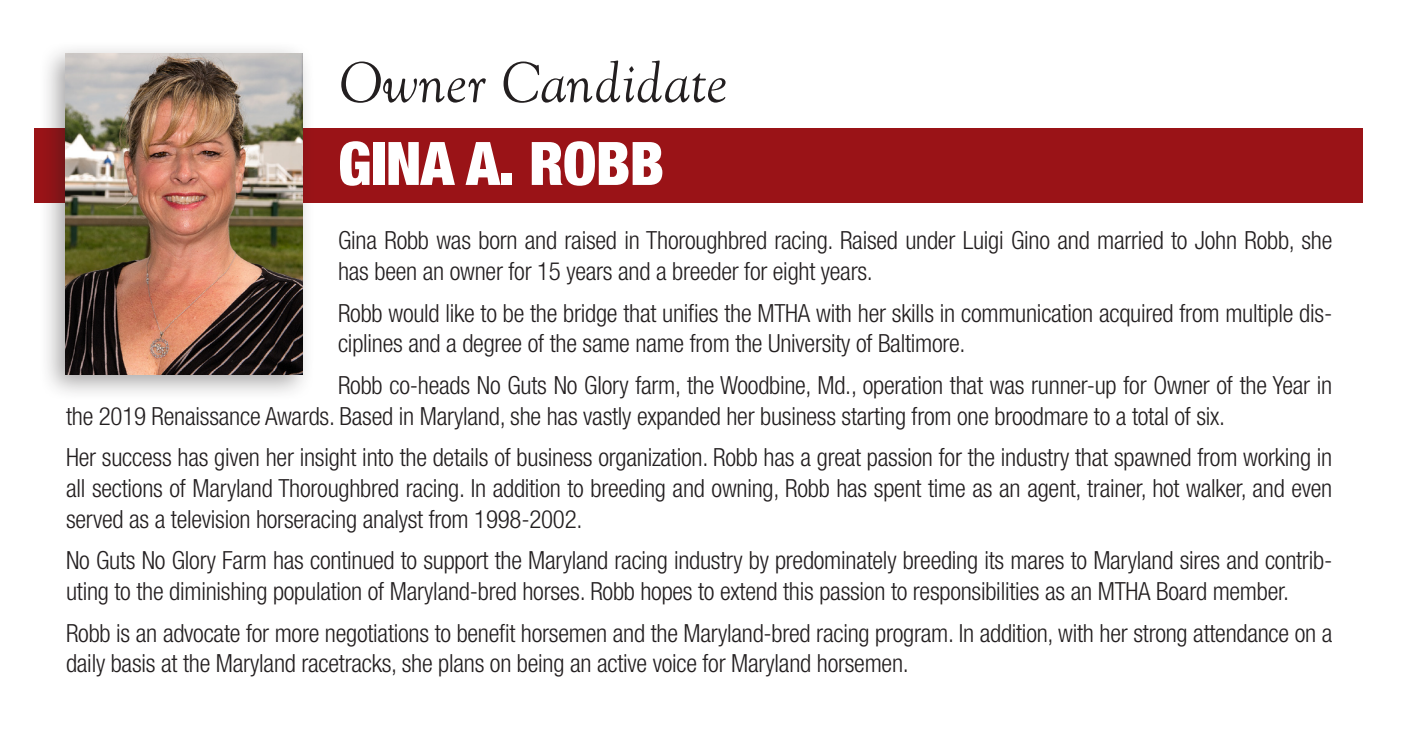
<style>
.page{position:relative;width:1404px;height:756px;background:#fff}
.page>*{position:absolute;margin:0;border:0;box-sizing:border-box;transform-origin:0 0}
.name_election_book{font:60px "Goudy Old Style Regular Italic DTC";letter-spacing:-.01em;color:#231f20}
.name_election_book-2{font:900 condensed 60px "Helvetica Neue LT Std";letter-spacing:-.01em;color:#fff}
.t1{font:300 condensed 25px/30.5px "Helvetica Neue LT Std";letter-spacing:-.01em;color:#231f20}
</style>
<div class="page">
<div style="left:35px;top:128px;width:1327px;height:74px;background:#9a1317"></div>
<div style="left:38px;top:40px;width:277px;height:362px;background:#231f20;opacity:.4"></div>
<img style="left:66px;top:53px;width:236px;height:321px">
<p class="name_election_book" style="left:338px;top:51px;width:390px">Owner Candidate</p>
<p class="name_election_book-2" style="left:338px;top:126px;width:327px">GINA A. ROBB</p>
<p class="t1" style="left:338px;top:225px;width:995px">Gina Robb was born and raised in Thoroughbred racing. Raised under Luigi Gino and married to John Robb, she has been an owner for 15 years and a breeder for eight years.</p>
<p class="t1" style="left:338px;top:297px;width:995px">Robb would like to be the bridge that unifies the MTHA with her skills in communication acquired from multiple dis&shy;ciplines and a degree of the same name from the University of Baltimore.</p>
<p class="t1" style="left:66px;top:369px;width:1267px;text-indent:272px">Robb co-heads No Guts No Glory farm, the Woodbine, Md., operation that was runner-up for Owner of the Year in the 2019 Renaissance Awards. Based in Maryland, she has vastly expanded her business starting from one broodmare to a total of six.</p>
<p class="t1" style="left:66px;top:442px;width:1267px;text-align:justify">Her success has given her insight into the details of business organization. Robb has a great passion for the industry that spawned from working in all sections of Maryland Thoroughbred racing. In addition to breeding and owning, Robb has spent time as an agent, trainer, hot walker, and even served as a television horseracing analyst from 1998-2002.</p>
<p class="t1" style="left:66px;top:544px;width:1267px">No Guts No Glory Farm has continued to support the Maryland racing industry by predominately breeding its mares to Maryland sires and contrib&shy;uting to the diminishing population of Maryland-bred horses. Robb hopes to extend this passion to responsibilities as an MTHA Board member.</p>
<p class="t1" style="left:66px;top:617px;width:1267px">Robb is an advocate for more negotiations to benefit horsemen and the Maryland-bred racing program. In addition, with her strong attendance on a daily basis at the Maryland racetracks, she plans on being an active voice for Maryland horsemen.</p>
</div>
